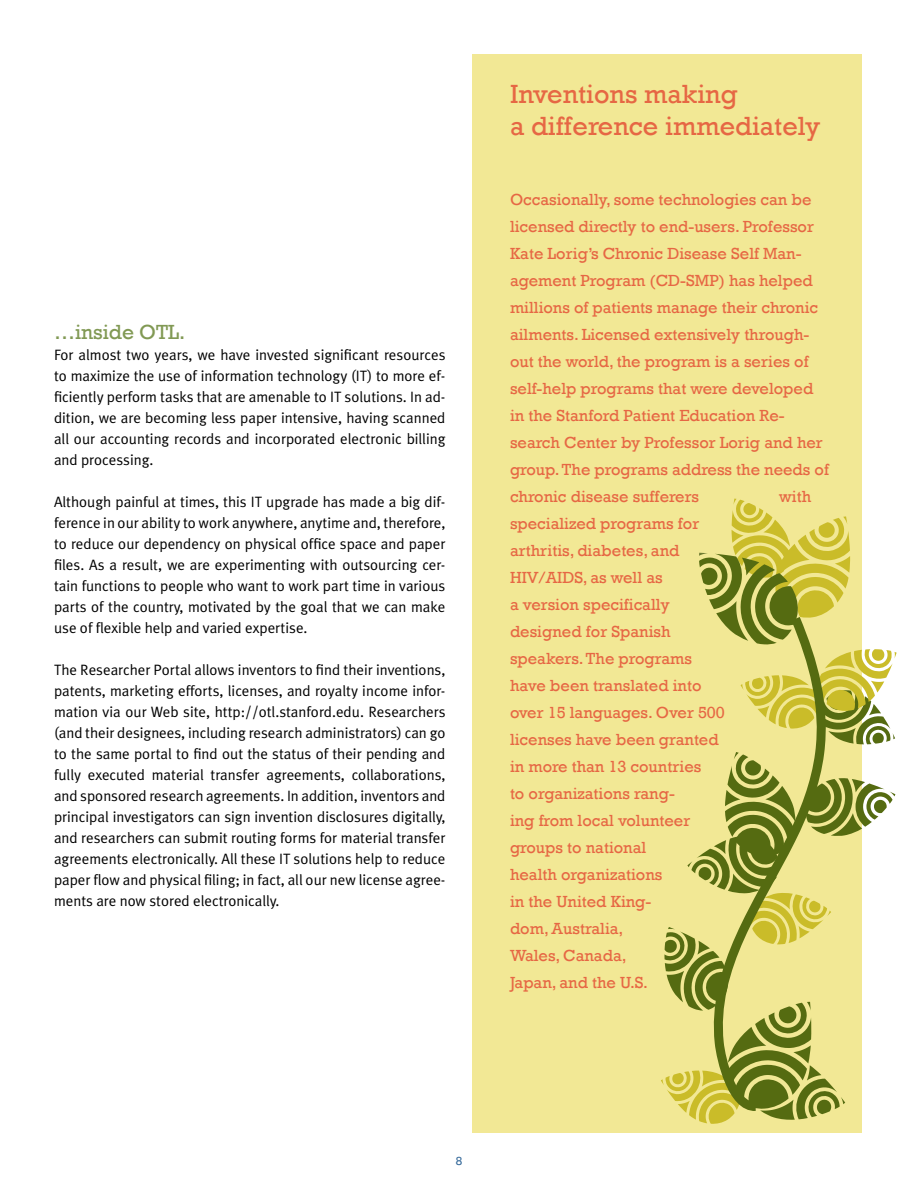
<style>
.page{position:relative;width:918px;height:1188px;background:#fff}
.page>*{position:absolute;margin:0;border:0;box-sizing:border-box;transform-origin:0 0}
.t1{font:27px/32.4px "Rockwell";color:#e66744}
.t2{font:21px "Rockwell";color:#819954}
.t3{font:16.5px/27px "Rockwell";color:#e66744}
.t4{font:15px/21px "Meta Plus Normal";color:#000;text-align:justify}
.t5{font:12px "Rockwell";color:#34699a}
</style>
<div class="page">
<div style="left:472px;top:54px;width:390px;height:1078px;background:#f2e895"></div>
<svg style="left:699px;top:498px;width:198px;height:246px"></svg>
<svg style="left:661px;top:778px;width:234px;height:346px"></svg>
<svg style="left:701px;top:607px;width:135px;height:508px"></svg>
<h2 class="t2" style="left:54px;top:319px;width:133px">…inside OTL.</h2>
<p class="t4" style="left:54px;top:344px;width:393px">For almost two years, we have invested significant resources to maximize the use of information technology (IT) to more ef&shy;ficiently perform tasks that are amenable to IT solutions. In ad&shy;dition, we are becoming less paper intensive, having scanned all our accounting records and incorporated electronic billing and processing.</p>
<p class="t4" style="left:54px;top:491px;width:393px">Although painful at times, this IT upgrade has made a big dif&shy;ference in our ability to work anywhere, anytime and, therefore, to reduce our dependency on physical office space and paper files. As a result, we are experimenting with outsourcing cer&shy;tain functions to people who want to work part time in various parts of the country, motivated by the goal that we can make use of flexible help and varied expertise.</p>
<p class="t4" style="left:54px;top:659px;width:393px">The Researcher Portal allows inventors to find their inventions, patents, marketing efforts, licenses, and royalty income infor&shy;mation via our Web site, http://otl.stanford.edu. Researchers (and their designees, including research administrators) can go to the same portal to find out the status of their pending and fully executed material transfer agreements, collaborations, and sponsored research agreements. In addition, inventors and principal investigators can sign invention disclosures digitally, and researchers can submit routing forms for material transfer agreements electronically. All these IT solutions help to reduce paper flow and physical filing; in fact, all our new license agree&shy;ments are now stored electronically.</p>
<h1 class="t1" style="left:510px;top:78px;width:312px">Inventions making<br>a difference immediately</h1>
<p class="t3" style="left:510px;top:187px;width:320px">Occasionally, some technologies can be licensed directly to end-users. Professor Kate Lorig’s Chronic Disease Self Man&shy;agement Program (CD-SMP) has helped millions of patients manage their chronic ailments. Licensed extensively through&shy;out the world, the program is a series of self-help programs that were developed in the Stanford Patient Education Re&shy;search Center by Professor Lorig and her group. The programs address the needs of chronic disease sufferers</p>
<p class="t3" style="left:779px;top:484px;width:33px">with</p>
<p class="t3" style="left:510px;top:511px;width:216px">specialized programs for arthritis, diabetes, and<br>HIV/AIDS, as well as<br>a version specifically designed for Spanish speakers. The programs have been translated into over 15 languages. Over 500 licenses have been granted in more than 13 countries<br>to organizations rang-<br>ing from local volunteer groups to national<br>health organizations<br>in the United King-<br>dom, Australia,<br>Wales, Canada,<br>Japan, and the U.S.</p>
<p class="t5" style="left:456px;top:1154px;width:8px">8</p>
</div>
